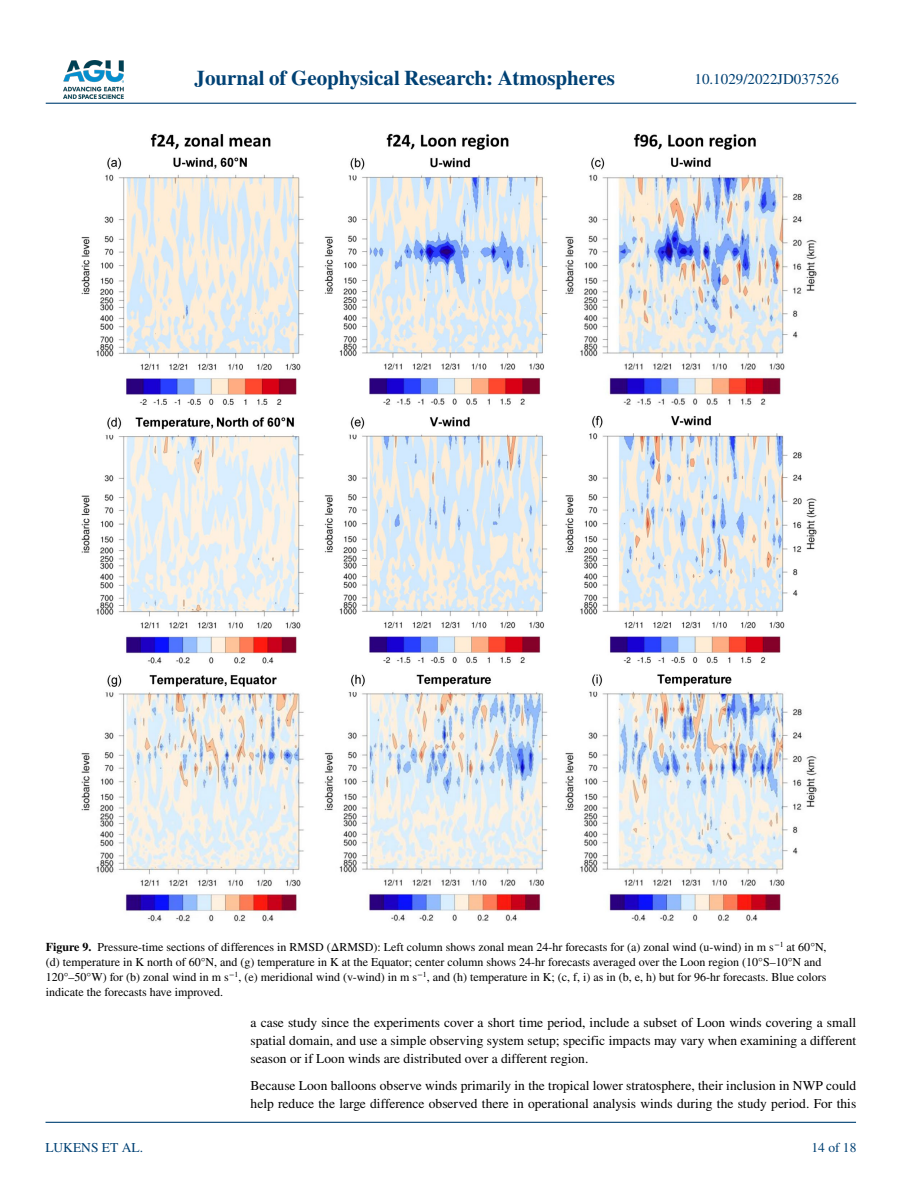
<style>
.page{position:relative;width:902px;height:1183px;background:#fff}
.page>*{position:absolute;margin:0;border:0;box-sizing:border-box;transform-origin:0 0}
.t1{font:700 21px "STIX";color:#004174}
.t2{font:15px "STIX";color:#004174}
.t3{font:13.5px/18px "STIX";color:#000;text-align:justify}
.t4{font:13.5px "STIX";color:#004174}
.t5{font:12px/15px "STIX";color:#000}
.s1{font-weight:700}
</style>
<div class="page">
<img style="left:63px;top:60px;width:60px;height:39px">
<hr style="left:46px;top:103px;width:810px;height:1px;background:#004174">
<hr style="left:45px;top:1121px;width:810px;height:1px;background:#004174">
<img style="left:81px;top:134px;width:736px;height:788px">
<h1 class="t1" style="left:194px;top:66px;width:422px">Journal of Geophysical Research: Atmospheres</h1>
<p class="t2" style="left:694px;top:69px;width:146px">10.1029/2022JD037526</p>
<p class="t5" style="left:46px;top:940px;width:782px"><span class="s1">Figure 9.</span> Pressure-time sections of differences in RMSD (ΔRMSD): Left column shows zonal mean 24-hr forecasts for (a) zonal wind (u-wind) in m s<sup>−1</sup> at 60°N, (d) temperature in K north of 60°N, and (g) temperature in K at the Equator; center column shows 24-hr forecasts averaged over the Loon region (10°S–10°N and 120°–50°W) for (b) zonal wind in m s<sup>−1</sup>, (e) meridional wind (v-wind) in m s<sup>−1</sup>, and (h) temperature in K; (c, f, i) as in (b, e, h) but for 96-hr forecasts. Blue colors indicate the forecasts have improved.</p>
<p class="t4" style="left:45px;top:1138px;width:99px">LUKENS ET AL.</p>
<p class="t3" style="left:250px;top:1014px;width:607px">a case study since the experiments cover a short time period, include a subset of Loon winds covering a small spatial domain, and use a simple observing system setup; specific impacts may vary when examining a different season or if Loon winds are distributed over a different region.</p>
<p class="t3" style="left:250px;top:1077px;width:607px">Because Loon balloons observe winds primarily in the tropical lower stratosphere, their inclusion in NWP could help reduce the large difference observed there in operational analysis winds during the study period. For this</p>
<p class="t4" style="left:811px;top:1138px;width:46px">14 of 18</p>
</div>
